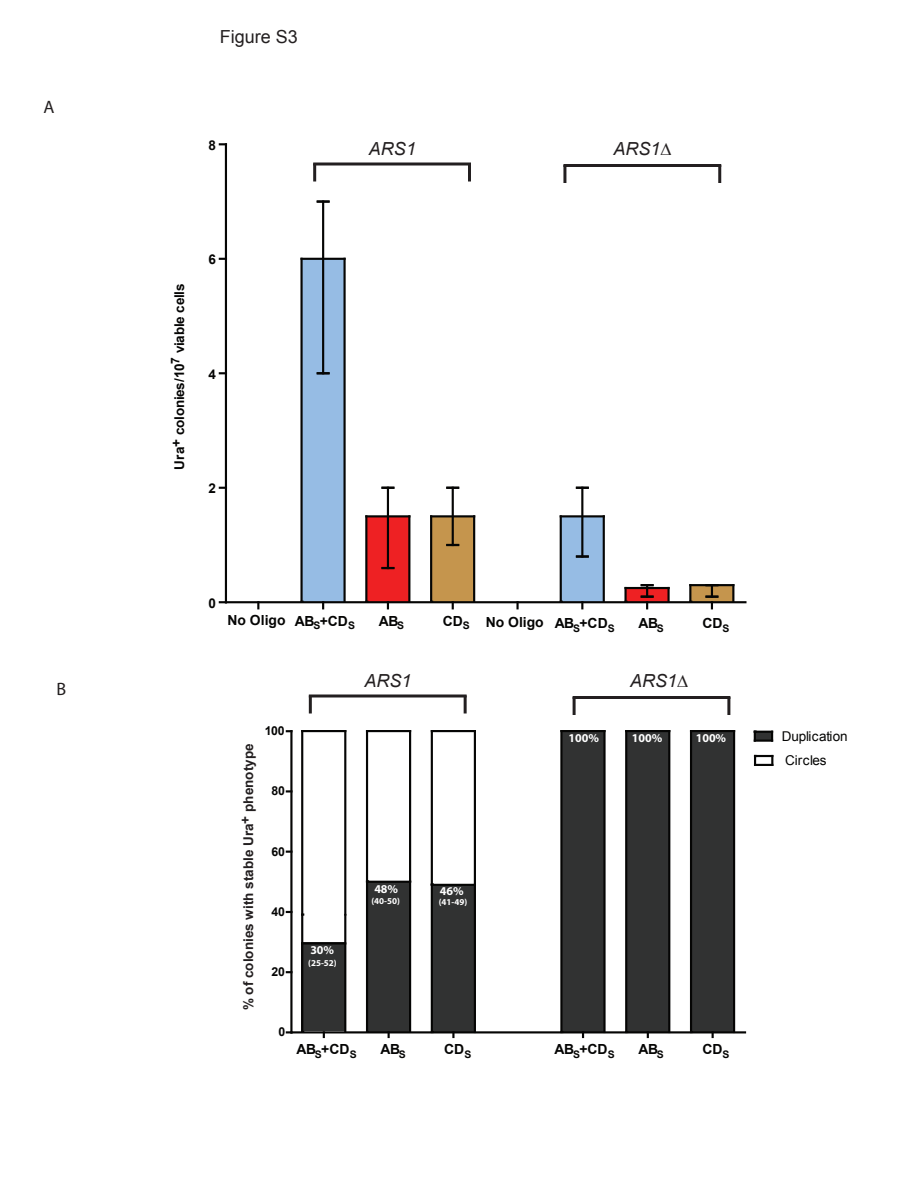
<style>
.page{position:relative;width:918px;height:1188px;background:#fff}
.page>*{position:absolute;margin:0;border:0;box-sizing:border-box;transform-origin:0 0}
.t1{font:italic 18px "Arial";color:#231f20}
.t2{font:18px "Arial";color:#231f20}
.t3{font:18px "Myriad Pro";color:#231f20}
.t4{font:700 13.95px "Arial";color:#050504}
.t5{font:700 13.5px "Arial";color:#231f20}
.t6{font:700 13.5px "Arial";letter-spacing:-.015em;color:#050504}
.t7{font:13.5px/24.3px "Arial";letter-spacing:-.01em;color:#050504}
.t8{font:700 12.3px "Arial";letter-spacing:-.03em;color:#050504}
.t9{font:700 12px "Myriad Pro";color:#fff}
.t10{font:700 9px "Myriad Pro";color:#fff}
</style>
<div class="page">
<div style="left:302px;top:259px;width:43px;height:343px;background:#96bce4"></div>
<hr style="left:300px;top:259px;width:3px;height:343px;background:#050504">
<hr style="left:302px;top:258px;width:43px;height:2px;background:#050504">
<hr style="left:343px;top:259px;width:3px;height:343px;background:#050504">
<svg style="left:318px;top:200px;width:11px;height:3px"></svg>
<hr style="left:322px;top:202px;width:2px;height:171px;background:#050504">
<svg style="left:318px;top:372px;width:11px;height:2px"></svg>
<div style="left:366px;top:516px;width:44px;height:86px;background:#ee2123"></div>
<hr style="left:365px;top:516px;width:2px;height:86px;background:#050504">
<hr style="left:366px;top:515px;width:43px;height:2px;background:#050504">
<hr style="left:408px;top:516px;width:2px;height:86px;background:#050504">
<svg style="left:383px;top:487px;width:10px;height:2px"></svg>
<hr style="left:387px;top:488px;width:2px;height:80px;background:#050504">
<svg style="left:383px;top:567px;width:10px;height:2px"></svg>
<div style="left:431px;top:516px;width:43px;height:86px;background:#c5954d"></div>
<hr style="left:430px;top:516px;width:2px;height:86px;background:#050504">
<hr style="left:431px;top:515px;width:43px;height:2px;background:#050504">
<hr style="left:473px;top:516px;width:2px;height:86px;background:#050504">
<svg style="left:447px;top:487px;width:11px;height:2px"></svg>
<hr style="left:452px;top:488px;width:2px;height:57px;background:#050504">
<svg style="left:447px;top:544px;width:11px;height:2px"></svg>
<div style="left:561px;top:516px;width:43px;height:86px;background:#96bce4"></div>
<hr style="left:560px;top:516px;width:2px;height:86px;background:#050504">
<hr style="left:561px;top:515px;width:43px;height:2px;background:#050504">
<hr style="left:603px;top:516px;width:2px;height:86px;background:#050504">
<svg style="left:577px;top:487px;width:11px;height:2px"></svg>
<hr style="left:581px;top:488px;width:2px;height:69px;background:#050504">
<svg style="left:577px;top:555px;width:11px;height:3px"></svg>
<div style="left:626px;top:588px;width:43px;height:14px;background:#ee2123"></div>
<hr style="left:624px;top:588px;width:3px;height:14px;background:#050504">
<hr style="left:626px;top:587px;width:43px;height:2px;background:#050504">
<hr style="left:667px;top:588px;width:3px;height:14px;background:#050504">
<div style="left:690px;top:585px;width:44px;height:17px;background:#c5954d"></div>
<svg style="left:689px;top:585px;width:2px;height:16px"></svg>
<hr style="left:690px;top:584px;width:43px;height:2px;background:#050504">
<svg style="left:732px;top:585px;width:2px;height:16px"></svg>
<hr style="left:226px;top:601px;width:519px;height:2px;background:#050504">
<svg style="left:516px;top:603px;width:3px;height:5px"></svg>
<svg style="left:642px;top:584px;width:11px;height:24px"></svg>
<svg style="left:707px;top:586px;width:10px;height:22px"></svg>
<hr style="left:225px;top:144px;width:2px;height:458px;background:#050504">
<hr style="left:313px;top:163px;width:158px;height:3px;background:#231f20">
<hr style="left:468px;top:164px;width:3px;height:18px;background:#231f20">
<hr style="left:313px;top:164px;width:3px;height:18px;background:#231f20">
<hr style="left:563px;top:164px;width:158px;height:3px;background:#231f20">
<hr style="left:718px;top:165px;width:3px;height:18px;background:#231f20">
<hr style="left:563px;top:165px;width:3px;height:18px;background:#231f20">
<hr style="left:301px;top:731px;width:2px;height:184px;background:#050504">
<hr style="left:302px;top:731px;width:43px;height:1px;background:#050504">
<hr style="left:344px;top:731px;width:2px;height:184px;background:#050504">
<hr style="left:366px;top:731px;width:2px;height:150px;background:#050504">
<hr style="left:367px;top:731px;width:43px;height:1px;background:#050504">
<hr style="left:409px;top:731px;width:2px;height:150px;background:#050504">
<hr style="left:431px;top:731px;width:2px;height:153px;background:#050504">
<hr style="left:432px;top:731px;width:43px;height:1px;background:#050504">
<hr style="left:474px;top:731px;width:2px;height:153px;background:#050504">
<div style="left:302px;top:942px;width:43px;height:89px;background:#313232"></div>
<hr style="left:301px;top:915px;width:2px;height:117px;background:#050504">
<hr style="left:302px;top:942px;width:43px;height:3px;background:#050504">
<hr style="left:344px;top:915px;width:2px;height:117px;background:#050504">
<div style="left:367px;top:882px;width:43px;height:150px;background:#313232"></div>
<hr style="left:366px;top:882px;width:2px;height:150px;background:#050504">
<hr style="left:367px;top:881px;width:43px;height:2px;background:#050504">
<hr style="left:409px;top:882px;width:2px;height:150px;background:#050504">
<div style="left:432px;top:885px;width:43px;height:147px;background:#313232"></div>
<hr style="left:431px;top:885px;width:2px;height:147px;background:#050504">
<hr style="left:432px;top:884px;width:43px;height:2px;background:#050504">
<hr style="left:474px;top:885px;width:2px;height:147px;background:#050504">
<div style="left:561px;top:731px;width:44px;height:301px;background:#313232"></div>
<hr style="left:560px;top:731px;width:3px;height:301px;background:#050504">
<hr style="left:561px;top:730px;width:44px;height:2px;background:#050504">
<hr style="left:603px;top:731px;width:3px;height:301px;background:#050504">
<div style="left:626px;top:731px;width:43px;height:301px;background:#313232"></div>
<hr style="left:625px;top:731px;width:2px;height:301px;background:#050504">
<hr style="left:626px;top:730px;width:43px;height:2px;background:#050504">
<hr style="left:668px;top:731px;width:2px;height:301px;background:#050504">
<div style="left:691px;top:731px;width:43px;height:301px;background:#313232"></div>
<hr style="left:690px;top:731px;width:2px;height:301px;background:#050504">
<hr style="left:691px;top:730px;width:43px;height:2px;background:#050504">
<hr style="left:733px;top:731px;width:2px;height:301px;background:#050504">
<hr style="left:291px;top:1031px;width:454px;height:2px;background:#050504">
<svg style="left:452px;top:1033px;width:3px;height:4px"></svg>
<hr style="left:290px;top:731px;width:3px;height:301px;background:#050504">
<svg style="left:754px;top:731px;width:19px;height:11px"></svg>
<svg style="left:754px;top:755px;width:19px;height:11px"></svg>
<svg style="left:309px;top:694px;width:158px;height:4px"></svg>
<hr style="left:464px;top:695px;width:3px;height:18px;background:#231f20">
<hr style="left:309px;top:695px;width:3px;height:18px;background:#231f20">
<hr style="left:573px;top:696px;width:157px;height:3px;background:#231f20">
<hr style="left:727px;top:697px;width:3px;height:18px;background:#231f20">
<hr style="left:573px;top:697px;width:3px;height:18px;background:#231f20">
<p class="t3" style="left:43px;top:96px;width:13px">A</p>
<p class="t3" style="left:56px;top:677px;width:11px">B</p>
<p class="t2" style="left:220px;top:25px;width:80px">Figure S3</p>
<p class="t6" style="left:209px;top:136px;width:9px">8</p>
<p class="t6" style="left:170px;top:470px;width:187px;rotate:-90deg">Ura+ colonies/10<sup>7</sup> viable cells</p>
<p class="t6" style="left:209px;top:250px;width:9px">6</p>
<p class="t6" style="left:209px;top:365px;width:9px">4</p>
<p class="t6" style="left:209px;top:479px;width:9px">2</p>
<p class="t1" style="left:369px;top:137px;width:49px">ARS1</p>
<p class="t1" style="left:613px;top:137px;width:60px">ARS1∆</p>
<p class="t6" style="left:209px;top:594px;width:9px">0</p>
<p class="t4" style="left:228px;top:611px;width:60px">No Oligo</p>
<p class="t4" style="left:295px;top:611px;width:62px">AB<sub>S</sub>+CD<sub>S</sub></p>
<p class="t4" style="left:379px;top:611px;width:27px">AB<sub>S</sub></p>
<p class="t4" style="left:443px;top:611px;width:29px">CD<sub>S</sub></p>
<p class="t4" style="left:486px;top:613px;width:60px">No Oligo</p>
<p class="t4" style="left:555px;top:614px;width:62px">AB<sub>S</sub>+CD<sub>S</sub></p>
<p class="t4" style="left:639px;top:614px;width:27px">AB<sub>S</sub></p>
<p class="t4" style="left:702px;top:614px;width:29px">CD<sub>S</sub></p>
<p class="t1" style="left:365px;top:669px;width:49px">ARS1</p>
<p class="t1" style="left:630px;top:669px;width:60px">ARS1∆</p>
<p class="t5" style="left:239px;top:1010px;width:268px;rotate:-90deg">% of colonies with stable Ura+ phenotype</p>
<p class="t8" style="left:265px;top:723px;width:21px">100</p>
<p class="t8" style="left:272px;top:783px;width:15px">80</p>
<p class="t8" style="left:272px;top:843px;width:15px">60</p>
<p class="t8" style="left:272px;top:904px;width:15px">40</p>
<p class="t8" style="left:272px;top:964px;width:15px">20</p>
<p class="t8" style="left:278px;top:1024px;width:8px">0</p>
<p class="t9" style="left:310px;top:942px;width:25px">30%</p>
<p class="t10" style="left:308px;top:957px;width:30px">(25-52)</p>
<p class="t9" style="left:374px;top:881px;width:25px">48%</p>
<p class="t10" style="left:371px;top:895px;width:30px">(40-50)</p>
<p class="t10" style="left:439px;top:896px;width:30px">(41-49)</p>
<p class="t9" style="left:440px;top:883px;width:25px">46%</p>
<p class="t9" style="left:569px;top:730px;width:32px">100%</p>
<p class="t9" style="left:632px;top:730px;width:32px">100%</p>
<p class="t9" style="left:696px;top:730px;width:32px">100%</p>
<p class="t4" style="left:296px;top:1040px;width:62px">AB<sub>S</sub>+CD<sub>S</sub></p>
<p class="t4" style="left:380px;top:1040px;width:27px">AB<sub>S</sub></p>
<p class="t4" style="left:444px;top:1040px;width:29px">CD<sub>S</sub></p>
<p class="t4" style="left:555px;top:1040px;width:62px">AB<sub>S</sub>+CD<sub>S</sub></p>
<p class="t4" style="left:639px;top:1040px;width:27px">AB<sub>S</sub></p>
<p class="t4" style="left:702px;top:1040px;width:29px">CD<sub>S</sub></p>
<p class="t7" style="left:782px;top:724px;width:67px">Duplication<br>Circles</p>
</div>
